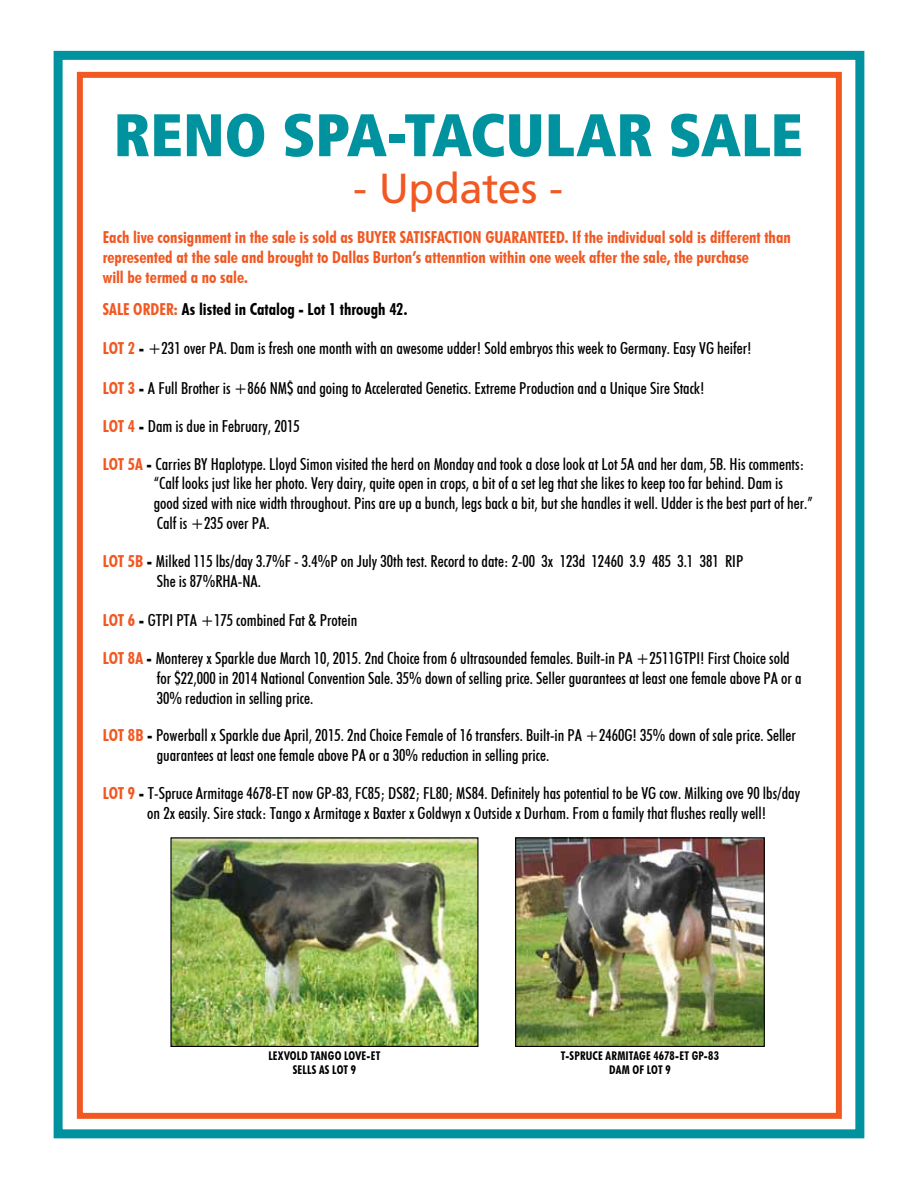
<style>
.page{position:relative;width:918px;height:1188px;background:#fff}
.page>*{position:absolute;margin:0;border:0;box-sizing:border-box;transform-origin:0 0}
.t1{font:900 condensed 60px "Frutiger";color:#00939f}
.t2{font:42px "Frutiger";letter-spacing:-.01em;color:#f15822}
.t3{font:500 condensed 16.5px/19.8px "Futura BT";color:#000}
.t4{font:700 condensed 16.5px/19.8px "Futura BT";color:#f15822}
.t5{font:700 condensed 16.5px "Futura BT";letter-spacing:.005em;color:#000}
.t6{font:700 condensed 12px/14.4px "Futura BT";letter-spacing:.02em;color:#000;text-align:center}
.s1{color:#f15822}
.s2{font-weight:700;color:#f15822}
.s3{font-weight:700}
</style>
<div class="page">
<div style="left:54px;top:51px;width:810px;height:1087px;border:9px solid #00939f"></div>
<div style="left:77px;top:72px;width:765px;height:1047px;border:6px solid #f15822"></div>
<img style="left:517px;top:839px;width:246px;height:206px">
<div style="left:515px;top:837px;width:250px;height:210px;border:1px solid #000"></div>
<img style="left:172px;top:839px;width:304px;height:206px">
<div style="left:170px;top:837px;width:308px;height:210px;border:1px solid #000"></div>
<h1 class="t1" style="left:114px;top:99px;width:691px">RENO SPA-TACULAR SALE</h1>
<h2 class="t2" style="left:353px;top:164px;width:212px">- Updates -</h2>
<p class="t4" style="left:103px;top:227px;width:690px">Each live consignment in the sale is sold as BUYER SATISFACTION GUARANTEED. If the individual sold is different than represented at the sale and brought to Dallas Burton’s attenntion within one week after the sale, the purchase<br>will be termed a no sale.</p>
<p class="t5" style="left:103px;top:299px;width:306px"><span class="s1">SALE ORDER:</span> As listed in Catalog - Lot 1 through 42.</p>
<p class="t3" style="left:103px;top:338px;width:650px"><span class="s2">LOT 2</span> <span class="s3">-</span> +231 over PA. Dam is fresh one month with an awesome udder! Sold embryos this week to Germany. Easy VG heifer!</p>
<p class="t3" style="left:103px;top:378px;width:604px"><span class="s2">LOT 3</span> <span class="s3">-</span> A Full Brother is +866 NM$ and going to Accelerated Genetics. Extreme Production and a Unique Sire Stack!</p>
<p class="t3" style="left:103px;top:416px;width:199px"><span class="s2">LOT 4</span> <span class="s3">-</span> Dam is due in February, 2015</p>
<p class="t3" style="left:154px;top:454px;width:661px;text-indent:-51px"><span class="s2">LOT 5A</span> <span class="s3">-</span> Carries BY Haplotype. Lloyd Simon visited the herd on Monday and took a close look at Lot 5A and her dam, 5B. His comments: “Calf looks just like her photo. Very dairy, quite open in crops, a bit of a set leg that she likes to keep too far behind. Dam is<br>good sized with nice width throughout. Pins are up a bunch, legs back a bit, but she handles it well. Udder is the best part of her.” Calf is +235 over PA.</p>
<p class="t3" style="left:157px;top:551px;width:588px;text-indent:-54px"><span class="s2">LOT 5B</span> <span class="s3">-</span> Milked 115 lbs/day 3.7%F - 3.4%P on July 30th test. Record to date: 2-00 3x 123d 12460 3.9 485 3.1 381 RIP<br>She is 87%RHA-NA.</p>
<p class="t3" style="left:103px;top:610px;width:256px"><span class="s2">LOT 6</span> <span class="s3">-</span> GTPI PTA +175 combined Fat &amp; Protein</p>
<p class="t3" style="left:157px;top:648px;width:646px;text-indent:-54px"><span class="s2">LOT 8A</span> <span class="s3">-</span> Monterey x Sparkle due March 10, 2015. 2nd Choice from 6 ultrasounded females. Built-in PA +2511GTPI! First Choice sold for $22,000 in 2014 National Convention Sale. 35% down of selling price. Seller guarantees at least one female above PA or a<br>30% reduction in selling price.</p>
<p class="t3" style="left:157px;top:726px;width:641px;text-indent:-54px"><span class="s2">LOT 8B</span> <span class="s3">-</span> Powerball x Sparkle due April, 2015. 2nd Choice Female of 16 transfers. Built-in PA +2460G! 35% down of sale price. Seller guarantees at least one female above PA or a 30% reduction in selling price.</p>
<p class="t3" style="left:147px;top:783px;width:654px;text-indent:-45px"><span class="s2">LOT 9</span> <span class="s3">-</span> T-Spruce Armitage 4678-ET now GP-83, FC85; DS82; FL80; MS84. Definitely has potential to be VG cow. Milking ove 90 lbs/day on 2x easily. Sire stack: Tango x Armitage x Baxter x Goldwyn x Outside x Durham. From a family that flushes really well!</p>
<p class="t6" style="left:293px;top:1048px;width:84px;text-align:left;text-indent:-24px">lexvold tango love-et sells</p>
<p class="t6" style="left:319px;top:1063px;width:39px">as lot 9</p>
<p class="t6" style="left:561px;top:1048px;width:160px">t-spruce armitage 4678-ET gp-83 dam of lot 9</p>
</div>
